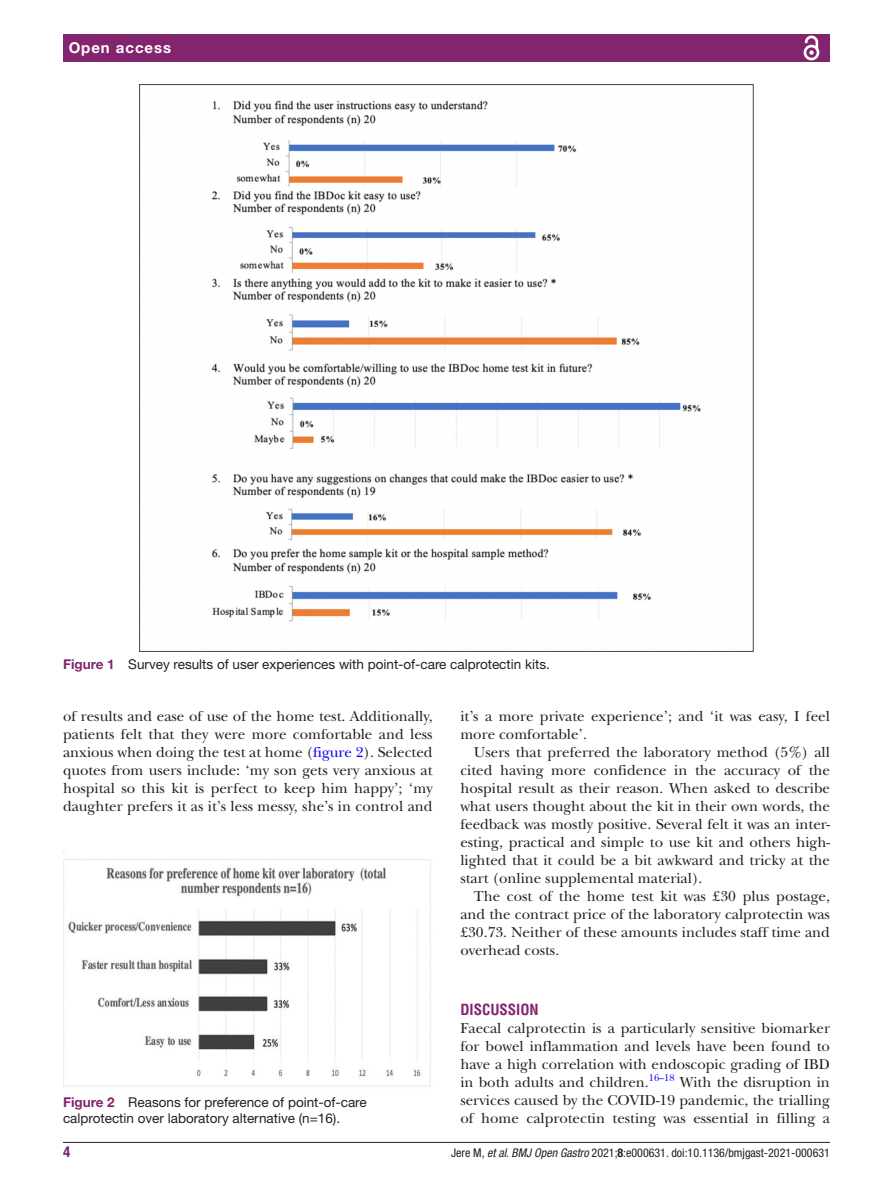
<style>
.page{position:relative;width:893px;height:1191px;background:#fff}
.page>*{position:absolute;margin:0;border:0;box-sizing:border-box;transform-origin:0 0}
.t1{font:15px/18px "New Baskerville";color:#231f20;text-align:justify}
.t2{font:700 15px "Helvetica Neue LT Std";letter-spacing:.065em;color:#fff}
.t3{font:700 condensed 15px "Helvetica LT Std";color:#83246f}
.t4{font:700 condensed 15px "Helvetica Neue LT Std";color:#83246f}
.t5{font:13.5px/16.2px "Helvetica Neue LT Std";color:#231f20}
.t6{font:condensed 12px "Helvetica Neue LT Std";color:#231f20}
.t7{font:9.9px "New Baskerville";color:#00f}
.s1{font-weight:700;color:#83246f}
.s2{color:#00f}
.s3{font-style:italic}
.s4{font-weight:700}
</style>
<div class="page">
<hr style="left:63px;top:1142px;width:767px;height:1px;background:#231f20">
<div style="left:63px;top:34px;width:767px;height:28px;background:#83246f"></div>
<svg style="left:803px;top:35px;width:17px;height:26px"></svg>
<img style="left:140px;top:84px;width:613px;height:568px">
<img style="left:63px;top:852px;width:368px;height:235px">
<p class="t2" style="left:69px;top:39px;width:104px">Open access</p>
<p class="t5" style="left:63px;top:656px;width:488px"><span class="s1">Figure 1</span> Survey results of user experiences with point-of-care calprotectin kits.</p>
<p class="t1" style="left:63px;top:707px;width:371px">of results and ease of use of the home test. Additionally, patients felt that they were more comfortable and less anxious when doing the test at home (<span class="s2">figure 2</span>). Selected quotes from users include: ‘my son gets very anxious at hospital so this kit is perfect to keep him happy’; ‘my daughter prefers it as it’s less messy, she’s in control and</p>
<p class="t1" style="left:460px;top:707px;width:371px">it’s a more private experience’; and ‘it was easy, I feel more comfortable’.</p>
<p class="t1" style="left:460px;top:743px;width:371px;text-indent:14px">Users that preferred the laboratory method (5%) all cited having more confidence in the accuracy of the hospital result as their reason. When asked to describe what users thought about the kit in their own words, the feedback was mostly positive. Several felt it was an inter&shy;esting, practical and simple to use kit and others high&shy;lighted that it could be a bit awkward and tricky at the start (online supplemental material).</p>
<p class="t1" style="left:460px;top:887px;width:371px;text-indent:14px">The cost of the home test kit was £30 plus postage, and the contract price of the laboratory calprotectin was £30.73. Neither of these amounts includes staff time and overhead costs.</p>
<p class="t5" style="left:63px;top:1094px;width:305px"><span class="s1">Figure 2</span> Reasons for preference of point-of-care calprotectin over laboratory alternative (n=16).</p>
<p class="t3" style="left:460px;top:1000px;width:80px">DISCUSSION</p>
<p class="t1" style="left:460px;top:1019px;width:371px">Faecal calprotectin is a particularly sensitive biomarker for bowel inflammation and levels have been found to have a high correlation with endoscopic grading of IBD in both adults and children.</p>
<p class="t7" style="left:649px;top:1071px;width:27px">16–18</p>
<p class="t1" style="left:460px;top:1073px;width:371px;text-indent:219px">With the disruption in services caused by the COVID-19 pandemic, the trialling of home calprotectin testing was essential in filling a</p>
<p class="t4" style="left:63px;top:1142px;width:9px">4</p>
<p class="t6" style="left:451px;top:1145px;width:380px">Jere M, <span class="s3">et al</span>. <span class="s3">BMJ Open Gastro</span> 2021;<span class="s4">8</span>:e000631. doi:10.1136/bmjgast-2021-000631</p>
</div>
